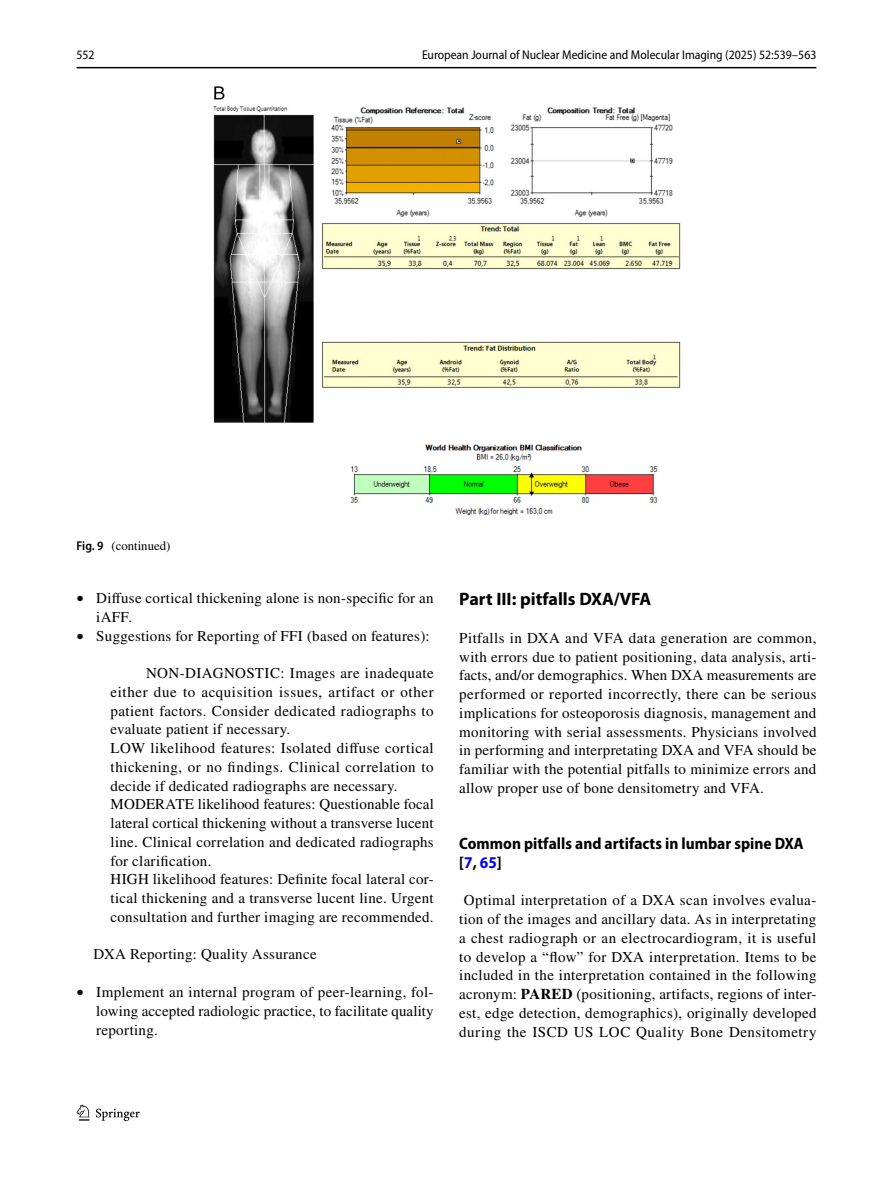
<style>
.page{position:relative;width:893px;height:1187px;background:#fff}
.page>*{position:absolute;margin:0;border:0;box-sizing:border-box;transform-origin:0 0}
.t1{font:700 18px "Myriad Pro";color:#000}
.t2{font:700 semi-condensed 16.5px/18.8px "Myriad Pro";color:#000}
.t3{font:15px/18.8px "STIX";letter-spacing:.02em;color:#000}
.t4{font:semi-condensed 12.75px "Myriad Pro";color:#000}
.t5{font:12.75px "STIX";color:#000}
.s1{font-family:"Myriad Pro";font-weight:600;font-stretch:semi-condensed}
.s2{font-size:14.1px}
.s3{color:#00f}
.s4{font-weight:700}
</style>
<div class="page">
<hr style="left:77px;top:67px;width:739px;height:1px;background:#000">
<svg style="left:77px;top:1104px;width:12px;height:16px"></svg>
<svg style="left:96px;top:1108px;width:44px;height:12px"></svg>
<img style="left:213px;top:87px;width:467px;height:428px">
<p class="t4" style="left:77px;top:48px;width:20px">552</p>
<p class="t4" style="left:422px;top:48px;width:396px">European Journal of Nuclear Medicine and Molecular Imaging (2025) 52:539–563</p>
<p class="t5" style="left:77px;top:537px;width:95px"><span class="s1">Fig. 9</span> (continued)</p>
<p class="t3" style="left:96px;top:589px;width:339px;text-indent:-20px"><span class="s2">•</span> Diffuse cortical thickening alone is non-specific for an iAFF.</p>
<p class="t3" style="left:77px;top:627px;width:355px"><span class="s2">•</span> Suggestions for Reporting of FFI (based on features):</p>
<p class="t3" style="left:111px;top:664px;width:325px;text-indent:35px">NON-DIAGNOSTIC: Images are inadequate either due to acquisition issues, artifact or other patient factors. Consider dedicated radiographs to evaluate patient if necessary.<br>LOW likelihood features: Isolated diffuse cortical thickening, or no findings. Clinical correlation to decide if dedicated radiographs are necessary.<br>MODERATE likelihood features: Questionable focal lateral cortical thickening without a transverse lucent line. Clinical correlation and dedicated radiographs for clarification.<br>HIGH likelihood features: Definite focal lateral cor&shy;tical thickening and a transverse lucent line. Urgent consultation and further imaging are recommended.</p>
<p class="t3" style="left:94px;top:946px;width:225px">DXA Reporting: Quality Assurance</p>
<p class="t3" style="left:96px;top:983px;width:339px;text-align:justify;text-indent:-20px"><span class="s2">•</span> Implement an internal program of peer-learning, fol&shy;lowing accepted radiologic practice, to facilitate quality reporting.</p>
<p class="t1" style="left:459px;top:587px;width:194px">Part III: pitfalls DXA/VFA</p>
<p class="t3" style="left:459px;top:629px;width:359px;text-align:justify">Pitfalls in DXA and VFA data generation are common, with errors due to patient positioning, data analysis, arti&shy;facts, and/or demographics. When DXA measurements are performed or reported incorrectly, there can be serious implications for osteoporosis diagnosis, management and monitoring with serial assessments. Physicians involved in performing and interpretating DXA and VFA should be familiar with the potential pitfalls to minimize errors and allow proper use of bone densitometry and VFA.</p>
<p class="t2" style="left:459px;top:834px;width:346px">Common pitfalls and artifacts in lumbar spine DXA [<span class="s3">7</span>, <span class="s3">65</span>]</p>
<p class="t3" style="left:459px;top:891px;width:359px;text-align:center">Optimal interpretation of a DXA scan involves evalua&shy;tion of the images and ancillary data. As in interpretating a chest radiograph or an electrocardiogram, it is useful to develop a “flow” for DXA interpretation. Items to be included in the interpretation contained in the following acronym: <span class="s4">PARED</span> (positioning, artifacts, regions of inter&shy;est, edge detection, demographics), originally developed during the ISCD US LOC Quality Bone Densitometry</p>
</div>
